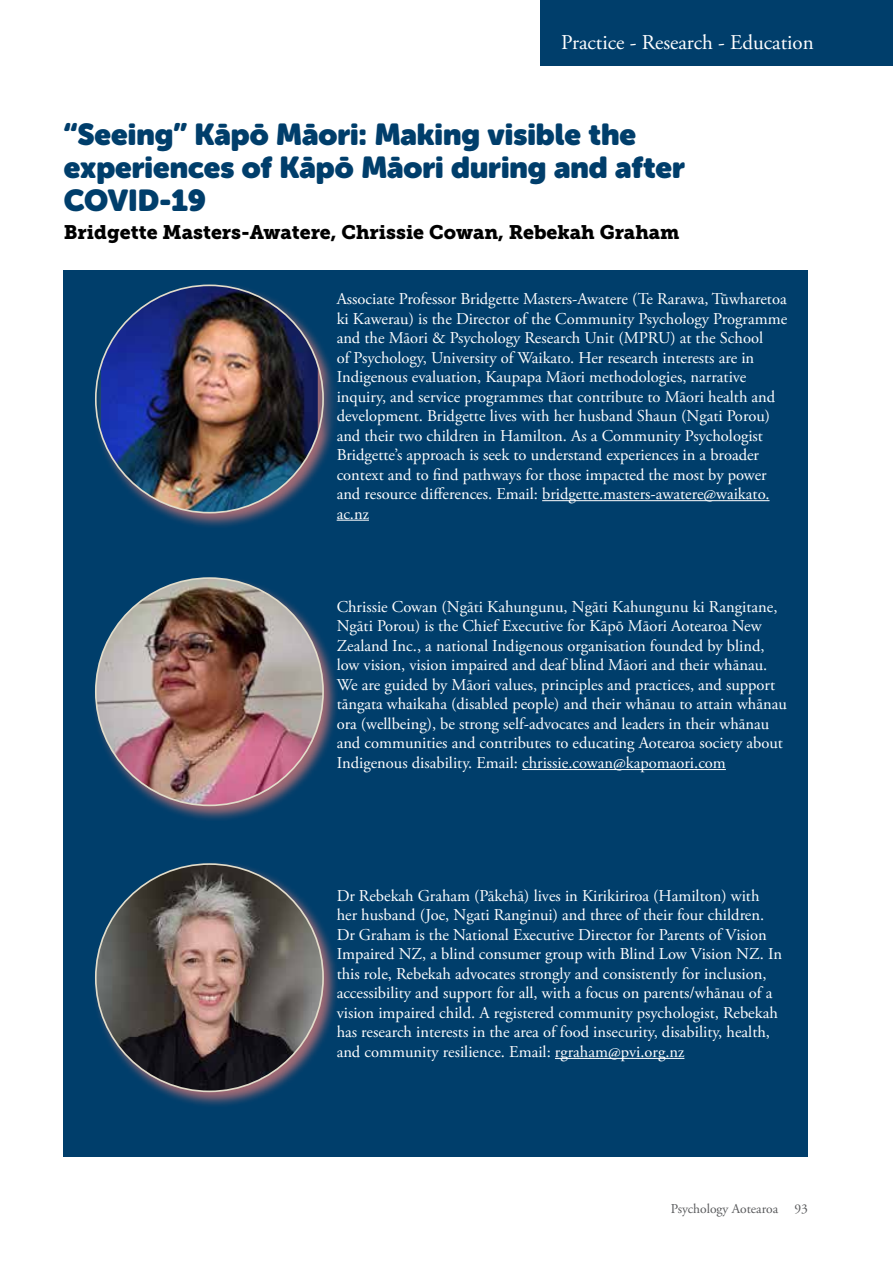
<style>
.page{position:relative;width:893px;height:1263px;background:#fff}
.page>*{position:absolute;margin:0;border:0;box-sizing:border-box;transform-origin:0 0}
.t1{font:30px/33px "Museo Sans Rounded";color:#003e6b}
.t2{font:21px "Adobe Garamond Pro";color:#fff}
.t3{font:19.5px "Museo Slab 900";color:#000}
.t4{font:16.5px/19.5px "Adobe Garamond Pro";color:#fff}
.t5{font:13.5px "Adobe Garamond Pro";color:#58595b}
</style>
<div class="page">
<div style="left:540px;top:0;width:353px;height:65px;background:#003e6b"></div>
<div style="left:64px;top:270px;width:744px;height:887px;background:#003e6b"></div>
<svg style="left:95px;top:284px;width:245px;height:242px"></svg>
<img style="left:101px;top:285px;width:217px;height:228px">
<svg style="left:94px;top:577px;width:242px;height:242px"></svg>
<img style="left:96px;top:578px;width:227px;height:227px;border-radius:114px">
<svg style="left:94px;top:863px;width:242px;height:242px"></svg>
<img style="left:96px;top:864px;width:227px;height:227px;border-radius:114px">
<hr style="left:542px;top:500px;width:227px;height:1px;background:#fff">
<hr style="left:337px;top:520px;width:32px;height:1px;background:#fff">
<hr style="left:522px;top:769px;width:204px;height:1px;background:#fff">
<hr style="left:555px;top:1058px;width:129px;height:1px;background:#fff">
<p class="t2" style="left:561px;top:30px;width:254px">Practice - Research - Education</p>
<h1 class="t1" style="left:64px;top:118px;width:622px">“Seeing” Kāpō Māori: Making visible the experiences of Kāpō Māori during and after<br>COVID-19</h1>
<p class="t3" style="left:64px;top:221px;width:617px">Bridgette Masters-Awatere, Chrissie Cowan, Rebekah Graham</p>
<p class="t4" style="left:337px;top:290px;width:452px">Associate Professor Bridgette Masters-Awatere (Te Rarawa, Tūwharetoa ki Kawerau) is the Director of the Community Psychology Programme and the Māori &amp; Psychology Research Unit (MPRU) at the School<br>of Psychology, University of Waikato. Her research interests are in Indigenous evaluation, Kaupapa Māori methodologies, narrative inquiry, and service programmes that contribute to Māori health and development. Bridgette lives with her husband Shaun (Ngati Porou) and their two children in Hamilton. As a Community Psychologist Bridgette’s approach is seek to understand experiences in a broader context and to find pathways for those impacted the most by power and resource differences. Email: bridgette.masters-awatere@waikato. ac.nz</p>
<p class="t4" style="left:337px;top:597px;width:452px">Chrissie Cowan (Ngāti Kahungunu, Ngāti Kahungunu ki Rangitane, Ngāti Porou) is the Chief Executive for Kāpō Māori Aotearoa New Zealand Inc., a national Indigenous organisation founded by blind, low vision, vision impaired and deaf blind Māori and their whānau.<br>We are guided by Māori values, principles and practices, and support tāngata whaikaha (disabled people) and their whānau to attain whānau ora (wellbeing), be strong self-advocates and leaders in their whānau and communities and contributes to educating Aotearoa society about Indigenous disability. Email: chrissie.cowan@kapomaori.com</p>
<p class="t4" style="left:337px;top:886px;width:447px">Dr Rebekah Graham (Pākehā) lives in Kirikiriroa (Hamilton) with her husband (Joe, Ngati Ranginui) and three of their four children.<br>Dr Graham is the National Executive Director for Parents of Vision Impaired NZ, a blind consumer group with Blind Low Vision NZ. In this role, Rebekah advocates strongly and consistently for inclusion, accessibility and support for all, with a focus on parents/whānau of a vision impaired child. A registered community psychologist, Rebekah has research interests in the area of food insecurity, disability, health, and community resilience. Email: rgraham@pvi.org.nz</p>
<p class="t5" style="left:671px;top:1200px;width:139px">Psychology Aotearoa 93</p>
</div>
